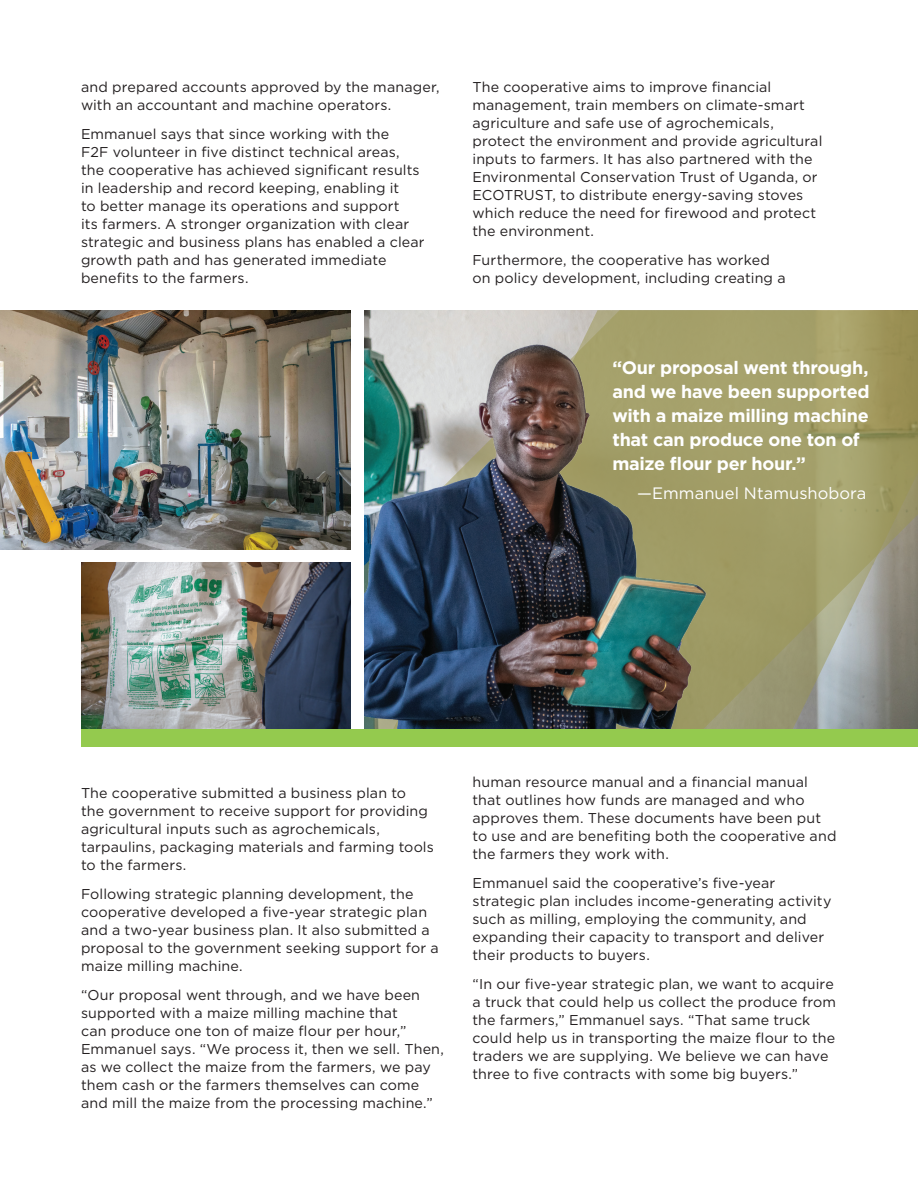
<style>
.page{position:relative;width:918px;height:1188px;background:#fff}
.page>*{position:absolute;margin:0;border:0;box-sizing:border-box;transform-origin:0 0}
.t1{font:700 18px/24px "Gotham";letter-spacing:-.015em;color:#fff}
.t2{font:16.5px "Gotham";letter-spacing:.005em;color:#fff}
.t3{font:14.25px/18px "Gotham";letter-spacing:.01em;color:#231f20}
</style>
<div class="page">
<img style="left:364px;top:310px;width:29px;height:419px">
<img style="left:393px;top:310px;width:525px;height:419px">
<img style="left:81px;top:563px;width:270px;height:166px">
<img style="left:0;top:310px;width:351px;height:239px">
<div style="left:81px;top:729px;width:837px;height:17px;background:#94ca4e"></div>
<p class="t3" style="left:81px;top:78px;width:360px">and prepared accounts approved by the manager, with an accountant and machine operators.</p>
<p class="t3" style="left:81px;top:125px;width:345px">Emmanuel says that since working with the<br>F2F volunteer in five distinct technical areas, the cooperative has achieved significant results in leadership and record keeping, enabling it<br>to better manage its operations and support<br>its farmers. A stronger organization with clear strategic and business plans has enabled a clear growth path and has generated immediate benefits to the farmers.</p>
<p class="t3" style="left:473px;top:78px;width:351px">The cooperative aims to improve financial management, train members on climate-smart agriculture and safe use of agrochemicals, protect the environment and provide agricultural inputs to farmers. It has also partnered with the Environmental Conservation Trust of Uganda, or ECOTRUST, to distribute energy-saving stoves which reduce the need for firewood and protect the environment.</p>
<p class="t3" style="left:473px;top:251px;width:315px">Furthermore, the cooperative has worked on policy development, including creating a</p>
<p class="t1" style="left:612px;top:355px;width:259px">“Our proposal went through, and we have been supported with a maize milling machine that can produce one ton of maize flour per hour.”</p>
<p class="t2" style="left:637px;top:482px;width:231px">—Emmanuel Ntamushobora</p>
<p class="t3" style="left:81px;top:784px;width:354px">The cooperative submitted a business plan to<br>the government to receive support for providing agricultural inputs such as agrochemicals, tarpaulins, packaging materials and farming tools to the farmers.</p>
<p class="t3" style="left:81px;top:884px;width:359px">Following strategic planning development, the cooperative developed a five-year strategic plan and a two-year business plan. It also submitted a proposal to the government seeking support for a maize milling machine.</p>
<p class="t3" style="left:81px;top:985px;width:364px">“Our proposal went through, and we have been supported with a maize milling machine that<br>can produce one ton of maize flour per hour,” Emmanuel says. “We process it, then we sell. Then, as we collect the maize from the farmers, we pay them cash or the farmers themselves can come and mill the maize from the processing machine.”</p>
<p class="t3" style="left:473px;top:773px;width:365px">human resource manual and a financial manual that outlines how funds are managed and who approves them. These documents have been put to use and are benefiting both the cooperative and the farmers they work with.</p>
<p class="t3" style="left:473px;top:874px;width:360px">Emmanuel said the cooperative’s five-year strategic plan includes income-generating activity such as milling, employing the community, and expanding their capacity to transport and deliver their products to buyers.</p>
<p class="t3" style="left:473px;top:974px;width:365px">“In our five-year strategic plan, we want to acquire a truck that could help us collect the produce from the farmers,” Emmanuel says. “That same truck could help us in transporting the maize flour to the traders we are supplying. We believe we can have three to five contracts with some big buyers.”</p>
</div>
